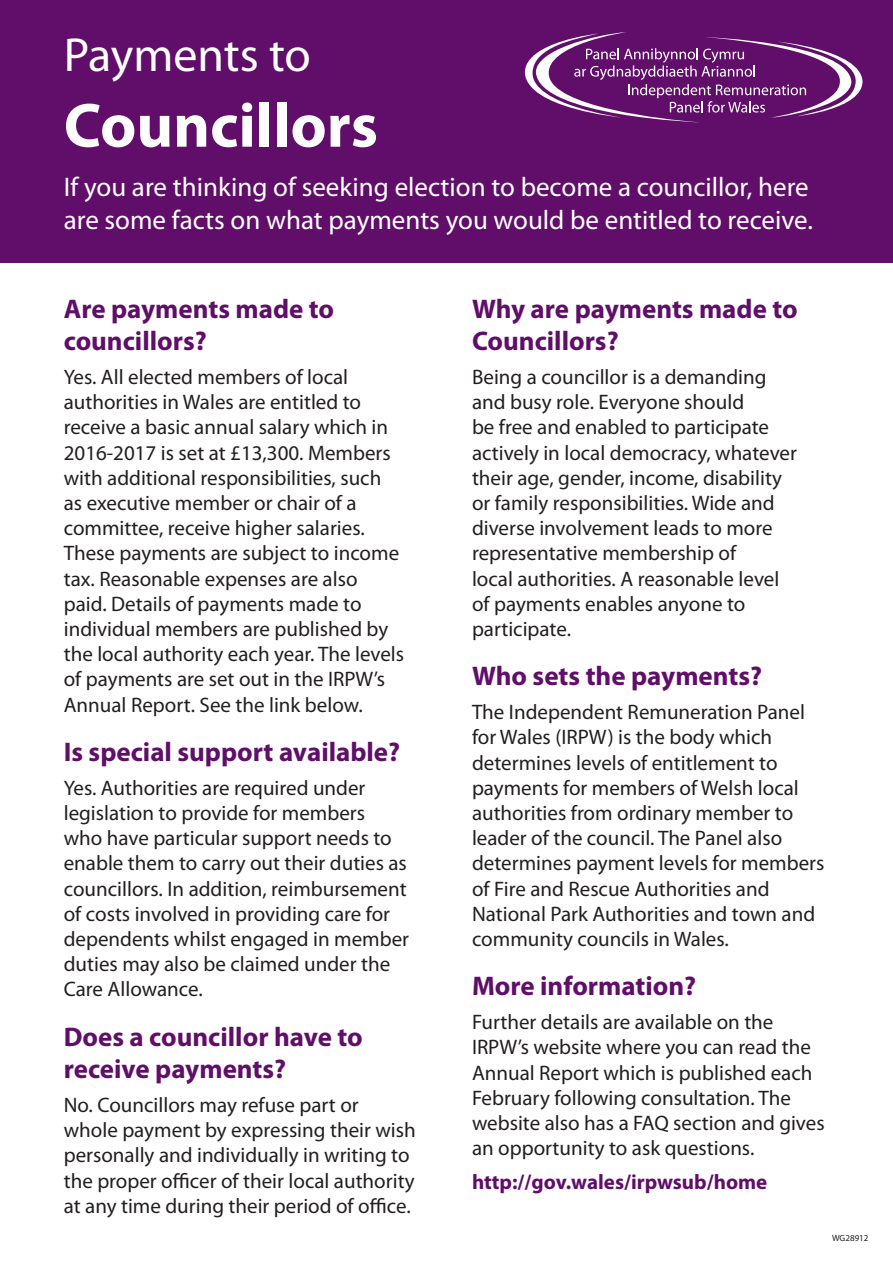
<style>
.page{position:relative;width:893px;height:1263px;background:#fff}
.page>*{position:absolute;margin:0;border:0;box-sizing:border-box;transform-origin:0 0}
.t1{font:700 63px "Myriad Pro";color:#fff}
.t2{font:48px "Myriad Pro";color:#fff}
.t3{font:700 27px/32.4px "Myriad Pro";color:#600e69}
.t4{font:27px/32.4px "Myriad Pro";color:#fff}
.t5{font:21px/25.2px "Myriad Pro";color:#231f20}
.t6{font:700 21px "Myriad Pro";color:#600e69}
.t7{font:9px "Myriad Pro";color:#231f20}
</style>
<div class="page">
<div style="left:0;top:0;width:893px;height:263px;background:#600e69"></div>
<svg style="left:525px;top:32px;width:337px;height:90px"></svg>
<h2 class="t2" style="left:64px;top:29px;width:249px">Payments to</h2>
<h1 class="t1" style="left:64px;top:90px;width:316px">Councillors</h1>
<p class="t4" style="left:64px;top:171px;width:751px">If you are thinking of seeking election to become a councillor, here are some facts on what payments you would be entitled to receive.</p>
<p class="t3" style="left:64px;top:293px;width:272px">Are payments made to councillors?</p>
<p class="t5" style="left:64px;top:365px;width:342px">Yes. All elected members of local authorities in Wales are entitled to receive a basic annual salary which in 2016-2017 is set at £13,300. Members with additional responsibilities, such as executive member or chair of a committee, receive higher salaries.<br>These payments are subject to income tax. Reasonable expenses are also paid. Details of payments made to individual members are published by the local authority each year. The levels of payments are set out in the IRPW’s Annual Report. See the link below.</p>
<p class="t3" style="left:64px;top:736px;width:338px">Is special support available?</p>
<p class="t5" style="left:64px;top:775px;width:347px">Yes. Authorities are required under legislation to provide for members<br>who have particular support needs to enable them to carry out their duties as councillors. In addition, reimbursement of costs involved in providing care for dependents whilst engaged in member duties may also be claimed under the Care Allowance.</p>
<p class="t3" style="left:64px;top:1021px;width:300px">Does a councillor have to receive payments?</p>
<p class="t5" style="left:64px;top:1093px;width:353px">No. Councillors may refuse part or whole payment by expressing their wish personally and individually in writing to the proper officer of their local authority at any time during their period of office.</p>
<p class="t3" style="left:472px;top:293px;width:327px">Why are payments made to<br>Councillors?</p>
<p class="t5" style="left:472px;top:365px;width:326px">Being a councillor is a demanding and busy role. Everyone should<br>be free and enabled to participate actively in local democracy, whatever their age, gender, income, disability or family responsibilities. Wide and diverse involvement leads to more representative membership of<br>local authorities. A reasonable level of payments enables anyone to participate.</p>
<p class="t3" style="left:472px;top:660px;width:292px">Who sets the payments?</p>
<p class="t5" style="left:472px;top:700px;width:354px">The Independent Remuneration Panel for Wales (IRPW) is the body which determines levels of entitlement to payments for members of Welsh local authorities from ordinary member to leader of the council. The Panel also determines payment levels for members of Fire and Rescue Authorities and National Park Authorities and town and community councils in Wales.</p>
<p class="t3" style="left:472px;top:970px;width:226px">More information?</p>
<p class="t5" style="left:472px;top:1010px;width:354px">Further details are available on the IRPW’s website where you can read the Annual Report which is published each February following consultation. The website also has a FAQ section and gives an opportunity to ask questions.</p>
<p class="t6" style="left:472px;top:1170px;width:297px">http://gov.wales/irpwsub/home</p>
<p class="t7" style="left:832px;top:1233px;width:38px">WG28912</p>
</div>
